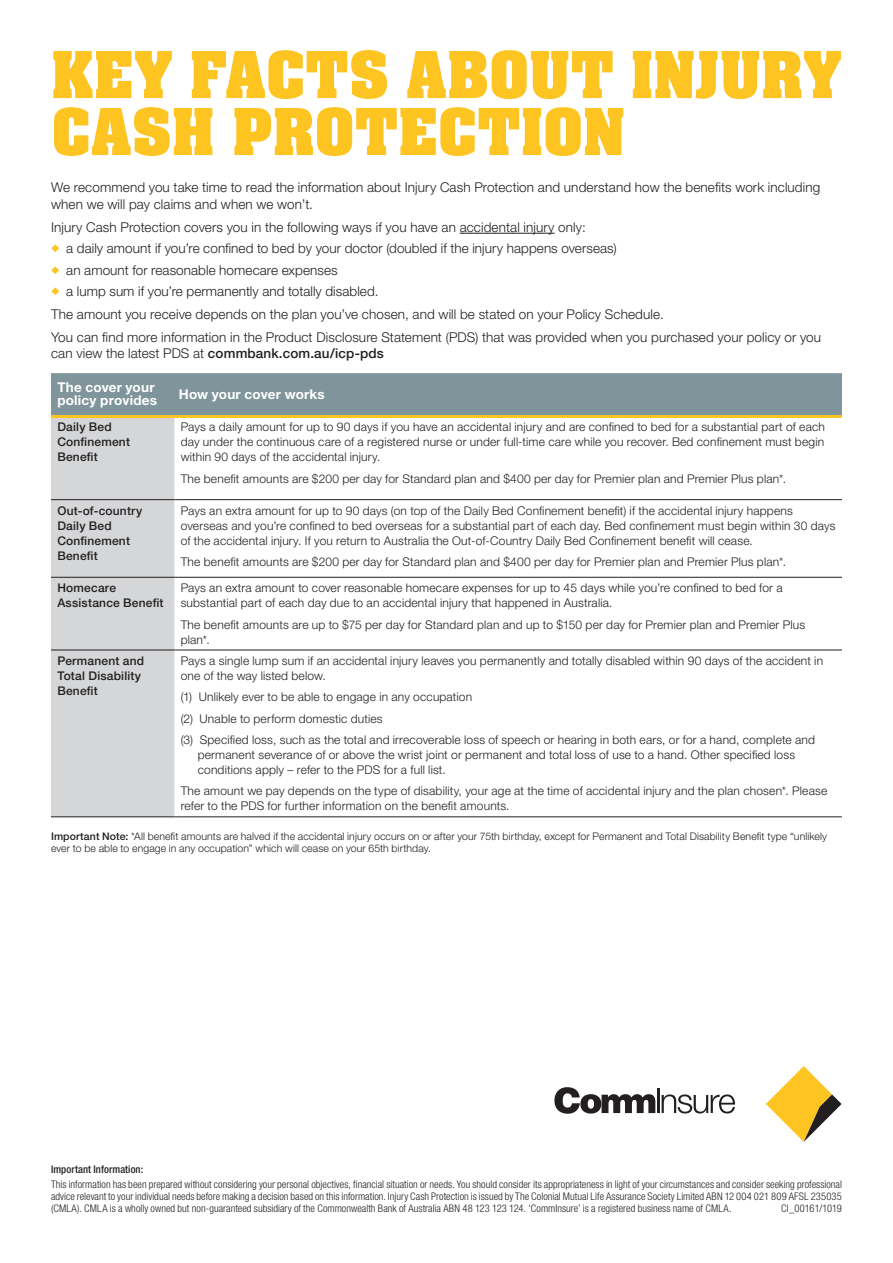
<style>
.page{position:relative;width:893px;height:1263px;background:#fff}
.page>*{position:absolute;margin:0;border:0;box-sizing:border-box;transform-origin:0 0}
.t1{font:700 70.5px/57px "Aachen Com";letter-spacing:-.005em;color:#fec422}
.t2{font:300 13.5px/23px "Helvetica Neue LT Std";letter-spacing:.01em;color:#231f20}
.t3{font:500 13.5px "Helvetica Neue LT Std";letter-spacing:.01em;color:#231f20}
.t4{font:700 13.5px/13.5px "Helvetica Neue LT Std";letter-spacing:.015em;color:#fff}
.t5{font:300 12px/15px "Helvetica Neue LT Std";letter-spacing:.015em;color:#231f20}
.t6{font:500 12px/15px "Helvetica Neue LT Std";letter-spacing:.015em;color:#231f20}
.t7{font:300 condensed 10.5px/12px "Helvetica Neue LT Std";color:#231f20;text-align:justify}
.t8{font:300 10.5px/12px "Helvetica Neue LT Std";letter-spacing:.01em;color:#231f20}
.t9{font:500 condensed 10.5px "Helvetica Neue LT Std";letter-spacing:.01em;color:#231f20}
.s1{color:#fec422}
.s2{font-weight:300}
.s3{font-weight:500}
</style>
<div class="page">
<hr style="left:460px;top:233px;width:94px;height:1px;background:#231f20">
<div style="left:51px;top:418px;width:123px;height:398px;background:#d5d6d8"></div>
<hr style="left:51px;top:499px;width:123px;height:1px;background:#231f20">
<hr style="left:179px;top:499px;width:663px;height:1px;background:#231f20">
<hr style="left:51px;top:577px;width:123px;height:1px;background:#231f20">
<hr style="left:179px;top:577px;width:663px;height:1px;background:#231f20">
<hr style="left:51px;top:650px;width:123px;height:1px;background:#231f20">
<hr style="left:179px;top:650px;width:663px;height:1px;background:#231f20">
<hr style="left:51px;top:816px;width:123px;height:1px;background:#231f20">
<hr style="left:179px;top:816px;width:663px;height:1px;background:#231f20">
<div style="left:51px;top:373px;width:791px;height:45px;background:#80959b"></div>
<hr style="left:179px;top:415px;width:663px;height:3px;background:#fec422">
<svg style="left:554px;top:1087px;width:101px;height:27px"></svg>
<svg style="left:766px;top:1066px;width:76px;height:76px"></svg>
<hr style="left:658px;top:1088px;width:2px;height:25px;background:#231f20">
<svg style="left:662px;top:1094px;width:73px;height:19px"></svg>
<h1 class="t1" style="left:51px;top:49px;width:792px">KEY FACTS ABOUT INJURY<br>CASH PROTECTION</h1>
<p class="t2" style="left:51px;top:179px;width:771px;line-height:16.5px">We recommend you take time to read the information about Injury Cash Protection and understand how the benefits work including when we will pay claims and when we won’t.</p>
<p class="t2" style="left:51px;top:215px;width:536px">Injury Cash Protection covers you in the following ways if you have an accidental injury only:</p>
<p class="t2" style="left:51px;top:237px;width:567px"><span class="s1">◆</span> a daily amount if you’re confined to bed by your doctor (doubled if the injury happens overseas)</p>
<p class="t2" style="left:51px;top:258px;width:288px"><span class="s1">◆</span> an amount for reasonable homecare expenses</p>
<p class="t2" style="left:51px;top:279px;width:772px"><span class="s1">◆</span> a lump sum if you’re permanently and totally disabled.<br>The amount you receive depends on the plan you’ve chosen, and will be stated on your Policy Schedule.<br>You can find more information in the Product Disclosure Statement (PDS) that was provided when you purchased your policy or you</p>
<p class="t3" style="left:51px;top:345px;width:334px"><span class="s2">can view the latest PDS at</span> commbank.com.au/icp-pds</p>
<p class="t4" style="left:57px;top:380px;width:101px">The cover your policy provides</p>
<p class="t4" style="left:179px;top:387px;width:147px">How your cover works</p>
<p class="t6" style="left:57px;top:420px;width:74px">Daily Bed<br>Confinement<br>Benefit</p>
<p class="t5" style="left:181px;top:419px;width:646px;text-align:justify">Pays a daily amount for up to 90 days if you have an accidental injury and are confined to bed for a substantial part of each day under the continuous care of a registered nurse or under full-time care while you recover. Bed confinement must begin within 90 days of the accidental injury.</p>
<p class="t5" style="left:181px;top:471px;width:607px">The benefit amounts are $200 per day for Standard plan and $400 per day for Premier plan and Premier Plus plan*.</p>
<p class="t6" style="left:57px;top:503px;width:86px">Out-of-country<br>Daily Bed<br>Confinement<br>Benefit</p>
<p class="t5" style="left:181px;top:503px;width:656px">Pays an extra amount for up to 90 days (on top of the Daily Bed Confinement benefit) if the accidental injury happens overseas and you’re confined to bed overseas for a substantial part of each day. Bed confinement must begin within 30 days of the accidental injury. If you return to Australia the Out-of-Country Daily Bed Confinement benefit will cease.</p>
<p class="t5" style="left:181px;top:554px;width:607px">The benefit amounts are $200 per day for Standard plan and $400 per day for Premier plan and Premier Plus plan*.</p>
<p class="t6" style="left:57px;top:580px;width:108px">Homecare<br>Assistance Benefit</p>
<p class="t5" style="left:181px;top:580px;width:603px">Pays an extra amount to cover reasonable homecare expenses for up to 45 days while you’re confined to bed for a substantial part of each day due to an accidental injury that happened in Australia.</p>
<p class="t5" style="left:181px;top:617px;width:626px">The benefit amounts are up to $75 per day for Standard plan and up to $150 per day for Premier plan and Premier Plus plan*.</p>
<p class="t6" style="left:57px;top:653px;width:88px">Permanent and<br>Total Disability<br>Benefit</p>
<p class="t5" style="left:181px;top:653px;width:644px">Pays a single lump sum if an accidental injury leaves you permanently and totally disabled within 90 days of the accident in one of the way listed below.</p>
<p class="t5" style="left:181px;top:686px;width:636px;line-height:21.5px">(1) Unlikely ever to be able to engage in any occupation<br>(2) Unable to perform domestic duties<br>(3) Specified loss, such as the total and irrecoverable loss of speech or hearing in both ears, or for a hand, complete and</p>
<p class="t5" style="left:198px;top:747px;width:599px">permanent severance of or above the wrist joint or permanent and total loss of use to a hand. Other specified loss conditions apply – refer to the PDS for a full list.</p>
<p class="t5" style="left:181px;top:783px;width:648px">The amount we pay depends on the type of disability, your age at the time of accidental injury and the plan chosen*. Please refer to the PDS for further information on the benefit amounts.</p>
<p class="t8" style="left:51px;top:830px;width:778px"><span class="s3">Important Note:</span> *All benefit amounts are halved if the accidental injury occurs on or after your 75th birthday, except for Permanent and Total Disability Benefit type “unlikely ever to be able to engage in any occupation” which will cease on your 65th birthday.</p>
<p class="t9" style="left:51px;top:1163px;width:94px">Important Information:</p>
<p class="t7" style="left:51px;top:1178px;width:792px">This information has been prepared without considering your personal objectives, financial situation or needs. You should consider its appropriateness in light of your circumstances and consider seeking professional advice relevant to your individual needs before making a decision based on this information. Injury Cash Protection is issued by The Colonial Mutual Life Assurance Society Limited ABN 12 004 021 809 AFSL 235035 (CMLA). CMLA is a wholly owned but non-guaranteed subsidiary of the Commonwealth Bank of Australia ABN 48 123 123 124. ‘CommInsure’ is a registered business name of CMLA.</p>
<p class="t7" style="left:781px;top:1202px;width:62px">CI_00161/1019</p>
</div>
